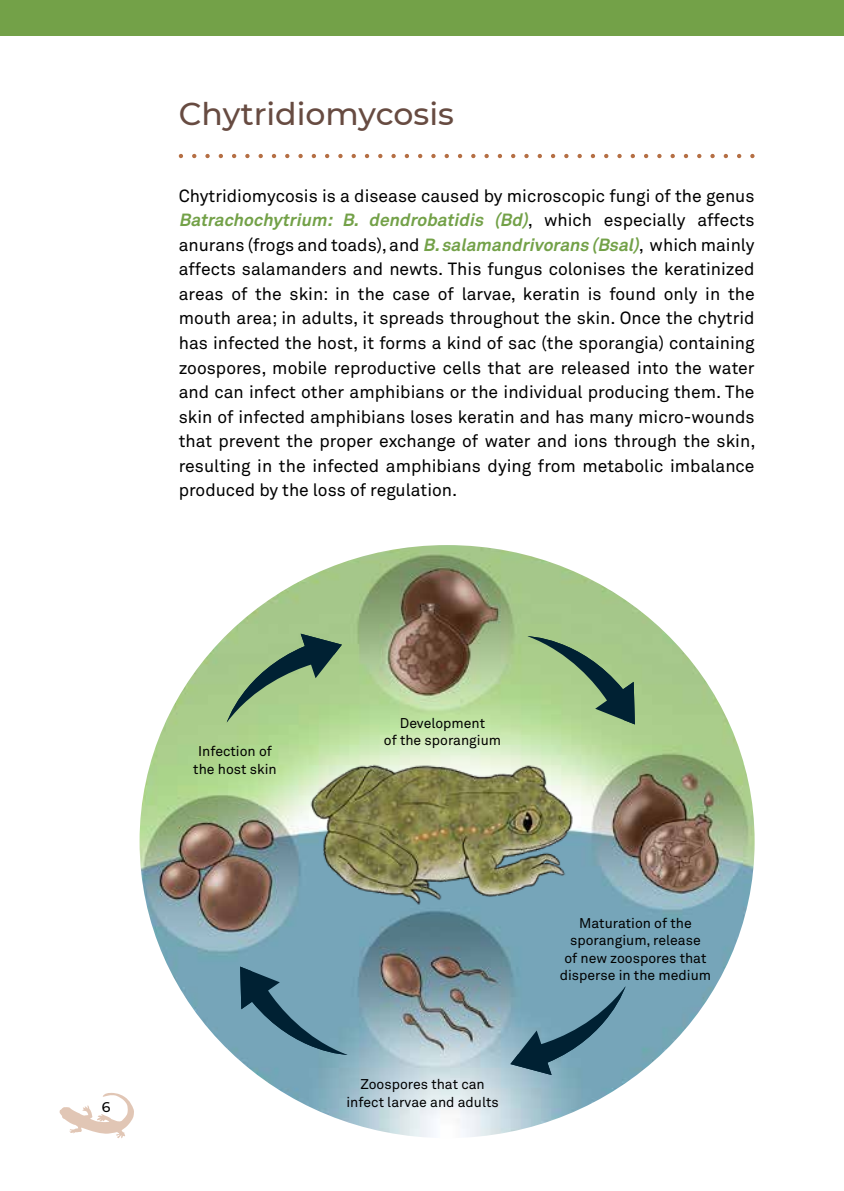
<style>
.page{position:relative;width:844px;height:1191px;background:#fff}
.page>*{position:absolute;margin:0;border:0;box-sizing:border-box;transform-origin:0 0}
.t1{font:500 31.5px "Montserrat";color:#674b41}
.t2{font:17.5px/24.5px "Akkurat Pro";color:#000;text-align:justify}
.t3{font:14px/17.5px "Akkurat Pro";color:#000;text-align:center}
.t4{font:500 14px "Montserrat";color:#000}
.s1{font-weight:700;font-style:italic;color:#73a148}
</style>
<div class="page">
<div style="left:0;top:0;width:843px;height:36px;background:#73a148"></div>
<svg style="left:59px;top:1093px;width:75px;height:45px"></svg>
<svg style="left:181px;top:154px;width:558px;height:4px"></svg>
<img style="left:139px;top:545px;width:615px;height:592px">
<img style="left:299px;top:745px;width:282px;height:159px">
<svg style="left:227px;top:633px;width:115px;height:89px;background:#86a979"></svg>
<svg style="left:510px;top:986px;width:115px;height:89px;background:#608b9e"></svg>
<svg style="left:240px;top:966px;width:107px;height:88px;background:#5b879b"></svg>
<svg style="left:527px;top:636px;width:107px;height:88px;background:#85a878"></svg>
<h1 class="t1" style="left:179px;top:92px;width:276px">Chytridiomycosis</h1>
<p class="t2" style="left:179px;top:184px;width:578px">Chytridiomycosis is a disease caused by microscopic fungi of the genus <span class="s1">Batrachochytrium: B. dendrobatidis (Bd)</span>, w h i c h e s p e c i a l l y a ff e c t s anurans (frogs and toads), and <span class="s1">B.salamandrivorans (Bsal)</span>, which mainly affects salamanders and newts. This fungus colonises the keratinized areas of the skin: in the case of larvae, keratin is found only in the mouth area; in adults, it spreads throughout the skin. Once the chytrid has infected the host, it forms a kind of sac (the sporangia) containing zoospores, mobile reproductive cells that are released into the water and can infect other amphibians or the individual producing them. The skin of infected amphibians loses keratin and has many micro-wounds that prevent the proper exchange of water and ions through the skin, resulting in the infected amphibians dying from metabolic imbalance produced by the loss of regulation.</p>
<p class="t4" style="left:102px;top:1096px;width:10px">6</p>
<p class="t3" style="left:193px;top:743px;width:85px">Infection of the host skin</p>
<p class="t3" style="left:384px;top:714px;width:119px">Development<br>of the sporangium</p>
<p class="t3" style="left:346px;top:1076px;width:154px">Zoospores that can infect larvae and adults</p>
<p class="t3" style="left:559px;top:914px;width:153px">Maturation of the sporangium, release<br>of new zoospores that disperse in the medium</p>
</div>
